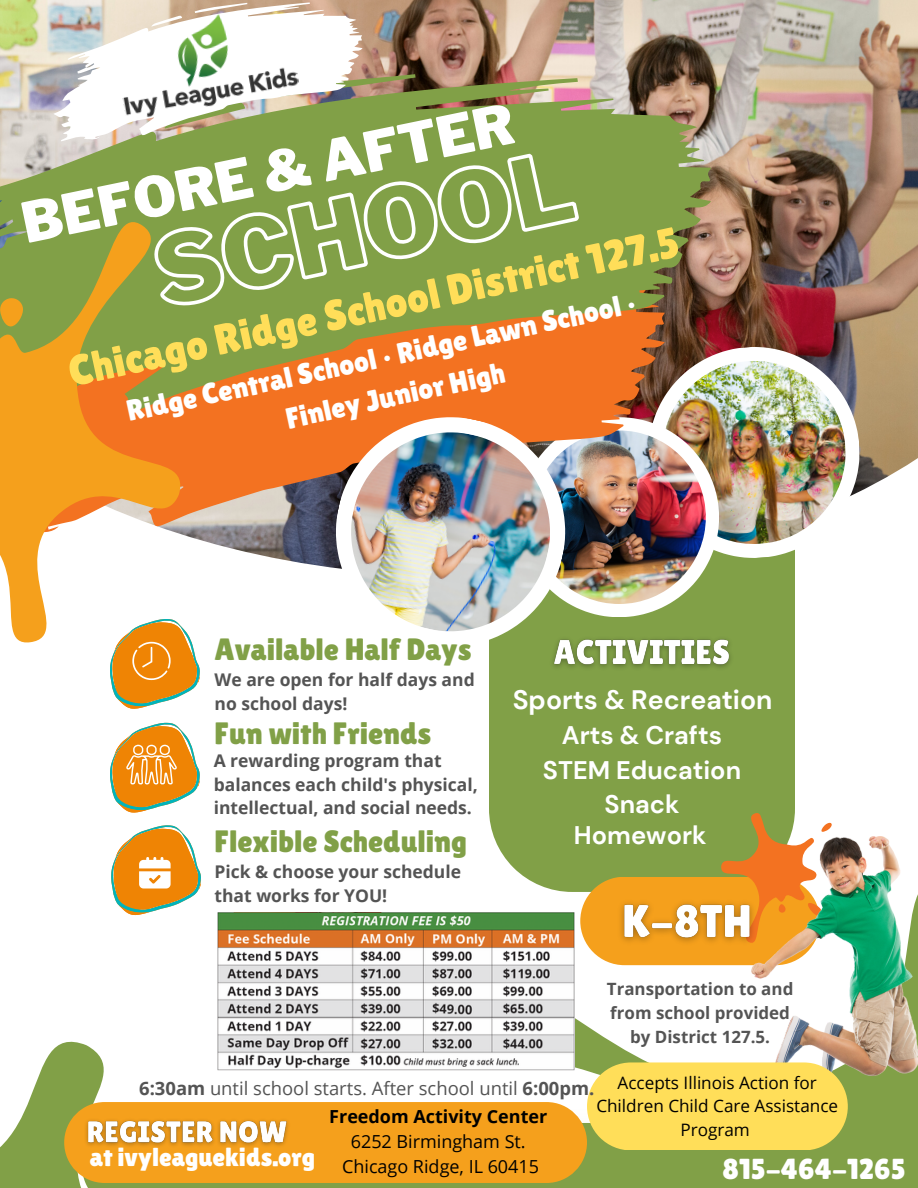
<style>
.page{position:relative;width:918px;height:1188px;background:#fff}
.page>*{position:absolute;margin:0;border:0;box-sizing:border-box;transform-origin:0 0}
.t1{font:900 55.2px "Libre Franklin";color:#fff}
.t2{font:42.75px "Lilita One";color:#ffde59}
.t3{font:30.9px "Lilita One";color:#81a047}
.t4{font:29.25px "Lilita One";color:#fff}
.t5{font:28.95px "Lilita One";color:#fff}
.t6{font:700 26.7px "DM Sans";color:#fff}
.t7{font:25.95px "Lilita One";color:#fff}
.t8{font:700 25.35px "DM Sans";color:#fff}
.t9{font:18.45px "Open Sans";color:#545454}
.t10{font:18px "Open Sans";color:#000}
.t11{font:700 18px "Open Sans";color:#000}
.t12{font:700 17.55px/23.7px "Open Sans";color:#545454}
.t13{font:17.1px/23.5px "Open Sans";color:#000;text-align:center}
.t14{font:700 16.95px/23.7px "Open Sans";color:#545454;text-align:center}
.s1{font-weight:700}
</style>
<div class="page">
<img style="left:0;top:0;width:918px;height:568px">
<div style="left:489px;top:558px;width:306px;height:209px;background:#81a047"></div>
<svg style="left:719px;top:347px;width:141px;height:211px"></svg>
<img style="left:719px;top:361px;width:127px;height:183px">
<svg style="left:565px;top:448px;width:154px;height:169px"></svg>
<img style="left:565px;top:448px;width:141px;height:156px">
<img style="left:221px;top:448px;width:465px;height:111px">
<svg style="left:336px;top:448px;width:229px;height:198px"></svg>
<img style="left:351px;top:448px;width:199px;height:183px">
<img style="left:0;top:20px;width:735px;height:428px">
<svg style="left:0;top:190px;width:221px;height:453px"></svg>
<svg style="left:0;top:1041px;width:104px;height:147px;fill:#81a047"></svg>
<svg style="left:489px;top:767px;width:429px;height:421px;fill:#81a047"></svg>
<svg style="left:700px;top:791px;width:163px;height:95px"></svg>
<svg style="left:111px;top:825px;width:90px;height:90px"></svg>
<div style="left:82px;top:1123px;width:739px;height:65px;background:#81a047"></div>
<div style="left:64px;top:1102px;width:523px;height:81px;background:#f5a01c;border-radius:40px"></div>
<svg style="left:39px;top:0;width:334px;height:152px"></svg>
<img style="left:111px;top:3px;width:190px;height:124px">
<img style="left:752px;top:837px;width:166px;height:238px">
<svg style="left:587px;top:1062px;width:261px;height:88px;background:#f7da5a"></svg>
<svg style="left:110px;top:619px;width:90px;height:90px"></svg>
<svg style="left:110px;top:723px;width:90px;height:90px"></svg>
<img style="left:217px;top:912px;width:358px;height:159px">
<img style="left:545px;top:626px;width:194px;height:57px">
<img style="left:609px;top:886px;width:154px;height:75px">
<img style="left:79px;top:1110px;width:209px;height:36px">
<svg style="left:145px;top:143px;width:437px;height:171px;background:#8da959"></svg>
<p class="t1" style="left:16px;top:193px;width:503px;rotate:-12deg">BEFORE &amp; AFTER</p>
<p class="t2" style="left:64px;top:347px;width:625px;rotate:-12deg">Chicago Ridge School District 127.5</p>
<p class="t4" style="left:124px;top:395px;width:522px;rotate:-12deg">Ridge Central School • Ridge Lawn School •</p>
<p class="t4" style="left:283px;top:402px;width:225px;rotate:-12deg">Finley Junior High</p>
<p class="t3" style="left:215px;top:632px;width:259px">Available Half Days</p>
<p class="t12" style="left:215px;top:667px;width:262px">We are open for half days and no school days!</p>
<p class="t3" style="left:215px;top:715px;width:218px">Fun with Friends</p>
<p class="t12" style="left:214px;top:748px;width:266px">A rewarding program that balances each child's physical, intellectual, and social needs.</p>
<p class="t3" style="left:215px;top:824px;width:254px">Flexible Scheduling</p>
<p class="t12" style="left:215px;top:859px;width:248px">Pick &amp; choose your schedule that works for YOU!</p>
<p class="t6" style="left:513px;top:682px;width:261px">Sports &amp; Recreation</p>
<p class="t8" style="left:562px;top:719px;width:162px">Arts &amp; Crafts</p>
<p class="t8" style="left:543px;top:753px;width:200px">STEM Education</p>
<p class="t8" style="left:605px;top:788px;width:76px">Snack</p>
<p class="t8" style="left:574px;top:819px;width:134px">Homework</p>
<p class="t14" style="left:607px;top:977px;width:188px">Transportation to and from school provided by District 127.5.</p>
<p class="t13" style="left:596px;top:1070px;width:243px">Accepts Illinois Action for<br>Children Child Care Assistance<br>Program</p>
<p class="t9" style="left:139px;top:1076px;width:457px"><span class="s1">6:30am</span> until school starts. After school until <span class="s1">6:00pm.</span></p>
<p class="t11" style="left:329px;top:1104px;width:219px">Freedom Activity Center</p>
<p class="t10" style="left:351px;top:1129px;width:176px">6252 Birmingham St.</p>
<p class="t10" style="left:342px;top:1154px;width:198px">Chicago Ridge, IL 60415</p>
<p class="t7" style="left:90px;top:1142px;width:227px">at ivyleaguekids.org</p>
<p class="t5" style="left:723px;top:1152px;width:185px">815-464-1265</p>
</div>
